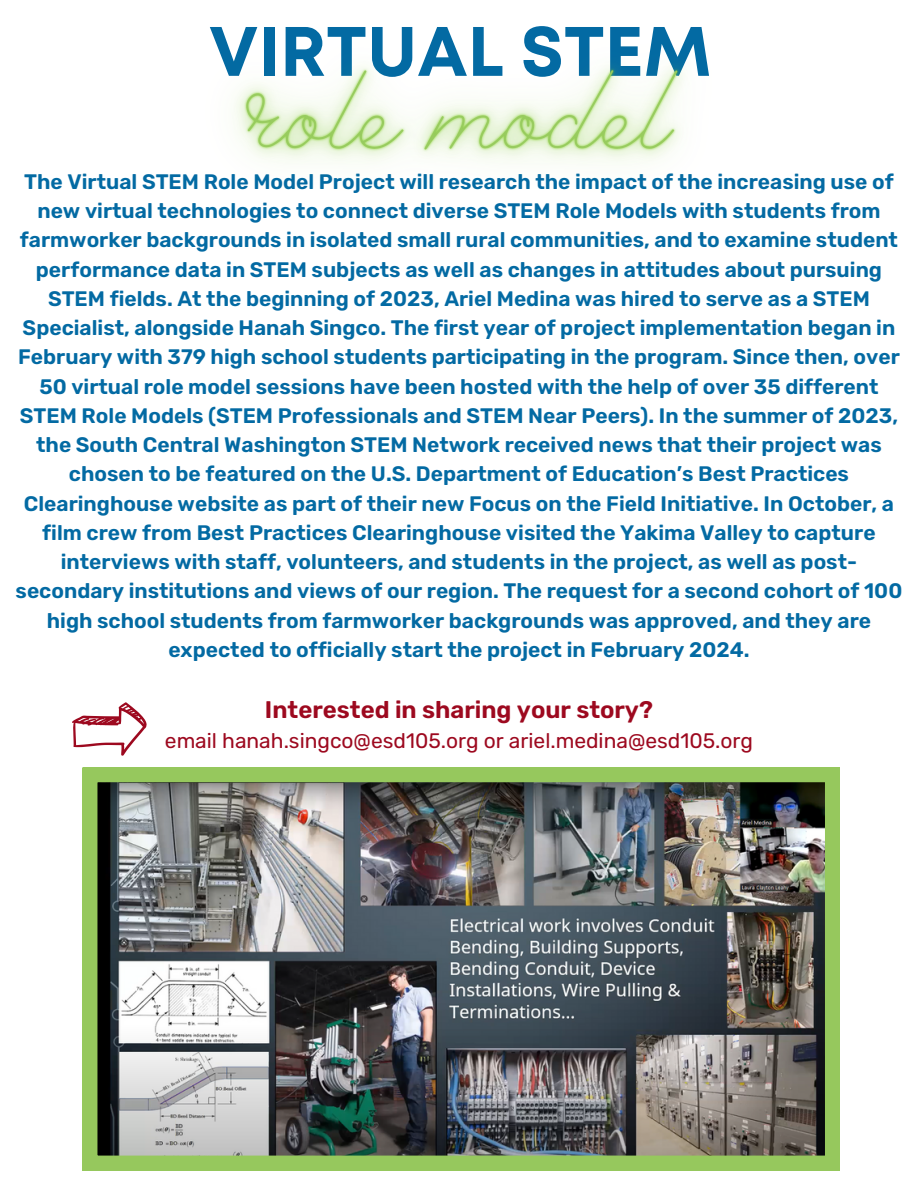
<style>
.page{position:relative;width:918px;height:1188px;background:#fff}
.page>*{position:absolute;margin:0;border:0;box-sizing:border-box;transform-origin:0 0}
.t1{font:700 69.75px "Mont";color:#036aa3}
.t2{font:600 24px "Rubik";color:#9d091f}
.t3{font:600 21px/29.2px "Rubik";color:#036aa3;text-align:center}
.t4{font:21px "Rubik";color:#9d091f}
</style>
<div class="page">
<img style="left:83px;top:768px;width:757px;height:402px">
<svg style="left:72px;top:702px;width:75px;height:53px"></svg>
<img style="left:234px;top:66px;width:449px;height:96px">
<h1 class="t1" style="left:209px;top:25px;width:504px">VIRTUAL STEM</h1>
<p class="t3" style="left:16px;top:167px;width:888px">The Virtual STEM Role Model Project will research the impact of the increasing use of new virtual technologies to connect diverse STEM Role Models with students from farmworker backgrounds in isolated small rural communities, and to examine student performance data in STEM subjects as well as changes in attitudes about pursuing STEM fields. At the beginning of 2023, Ariel Medina was hired to serve as a STEM Specialist, alongside Hanah Singco. The first year of project implementation began in February with 379 high school students participating in the program. Since then, over 50 virtual role model sessions have been hosted with the help of over 35 different STEM Role Models (STEM Professionals and STEM Near Peers). In the summer of 2023, the South Central Washington STEM Network received news that their project was chosen to be featured on the U.S. Department of Education’s Best Practices Clearinghouse website as part of their new Focus on the Field Initiative. In October, a film crew from Best Practices Clearinghouse visited the Yakima Valley to capture interviews with staff, volunteers, and students in the project, as well as post&shy;secondary institutions and views of our region. The request for a second cohort of 100 high school students from farmworker backgrounds was approved, and they are expected to officially start the project in February 2024.</p>
<p class="t2" style="left:265px;top:695px;width:389px">Interested in sharing your story?</p>
<p class="t4" style="left:165px;top:728px;width:590px">email hanah.singco@esd105.org or ariel.medina@esd105.org</p>
</div>
